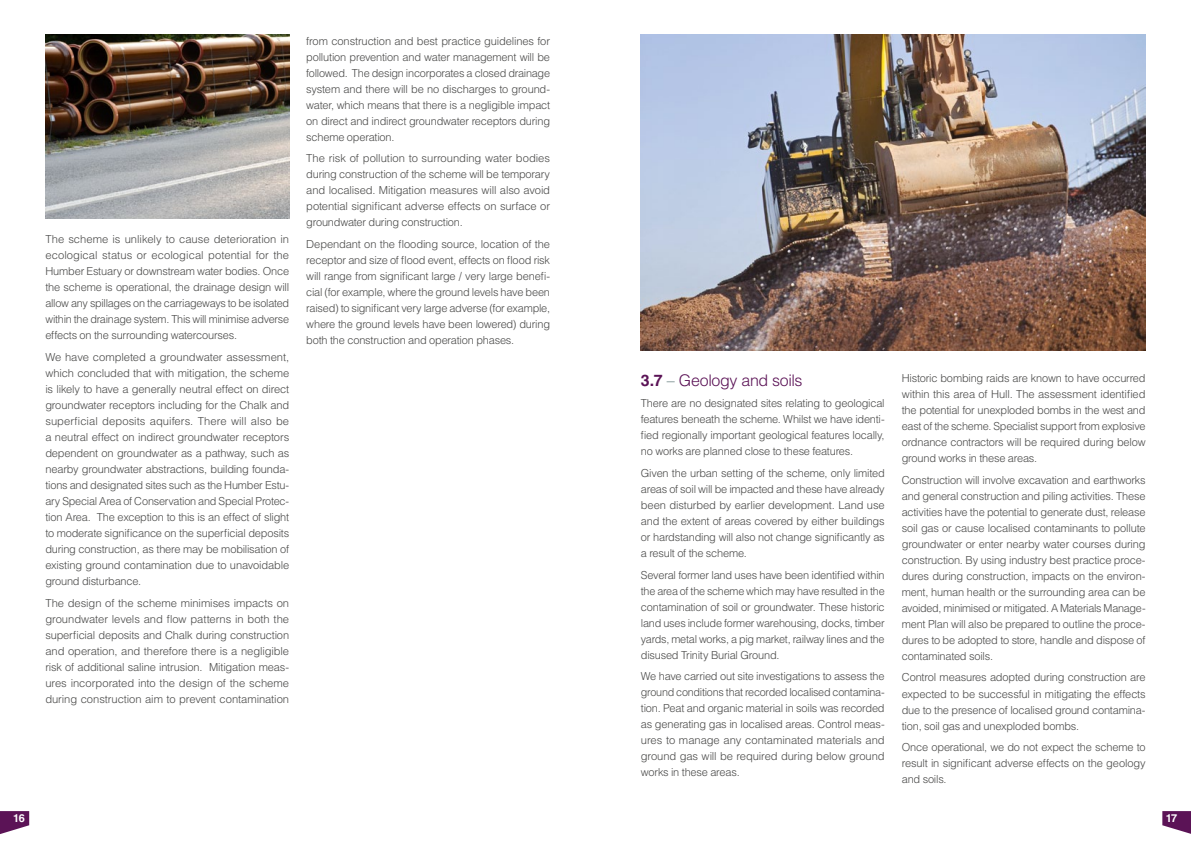
<style>
.page{position:relative;width:1191px;height:842px;background:#fff}
.page>*{position:absolute;margin:0;border:0;box-sizing:border-box;transform-origin:0 0}
.t1{font:300 16px "Helvetica LT Std";letter-spacing:-.02em;color:#5b1356}
.t2{font:300 11px/16px "Helvetica LT Std";letter-spacing:-.02em;color:#4a4a49;text-align:justify}
.t3{font:700 11px "Helvetica LT Std";color:#fff}
.s1{font-weight:700}
.s2{color:#688181}
</style>
<div class="page">
<img style="left:45px;top:34px;width:244px;height:184px">
<img style="left:641px;top:34px;width:504px;height:316px">
<svg style="left:0;top:811px;width:29px;height:23px"></svg>
<svg style="left:1162px;top:811px;width:29px;height:23px"></svg>
<p class="t2" style="left:45px;top:231px;width:245px">The scheme is unlikely to cause deterioration in ecological status or ecological potential for the Humber Estuary or downstream water bodies. Once the scheme is operational, the drainage design will allow any spillages on the carriageways to be isolated within the drainage system. This will minimise adverse effects on the surrounding watercourses.</p>
<p class="t2" style="left:45px;top:349px;width:245px">We have completed a groundwater assessment, which concluded that with mitigation, the scheme is likely to have a generally neutral effect on direct groundwater receptors including for the Chalk and superficial deposits aquifers. There will also be a neutral effect on indirect groundwater receptors dependent on groundwater as a pathway, such as nearby groundwater abstractions, building founda&shy;tions and designated sites such as the Humber Estu&shy;ary Special Area of Conservation and Special Protec&shy;tion Area. The exception to this is an effect of slight to moderate significance on the superficial deposits during construction, as there may be mobilisation of existing ground contamination due to unavoidable ground disturbance.</p>
<p class="t2" style="left:45px;top:595px;width:245px">The design of the scheme minimises impacts on groundwater levels and flow patterns in both the superficial deposits and Chalk during construction and operation, and therefore there is a negligible risk of additional saline intrusion. Mitigation meas&shy;ures incorporated into the design of the scheme during construction aim to prevent contamination</p>
<p class="t2" style="left:306px;top:33px;width:245px">from construction and best practice guidelines for pollution prevention and water management will be followed. The design incorporates a closed drainage system and there will be no discharges to ground&shy;water, which means that there is a negligible impact on direct and indirect groundwater receptors during scheme operation.</p>
<p class="t2" style="left:306px;top:150px;width:245px">The risk of pollution to surrounding water bodies during construction of the scheme will be temporary and localised. Mitigation measures will also avoid potential significant adverse effects on surface or groundwater during construction.</p>
<p class="t2" style="left:306px;top:236px;width:245px">Dependant on the flooding source, location of the receptor and size of flood event, effects on flood risk will range from significant large / very large benefi&shy;cial (for example, where the ground levels have been raised) to significant very large adverse (for example, where the ground levels have been lowered) during both the construction and operation phases.</p>
<h1 class="t1" style="left:641px;top:370px;width:163px"><span class="s1">3.7</span> <span class="s2">–</span> Geology and soils</h1>
<p class="t2" style="left:641px;top:395px;width:245px">There are no designated sites relating to geological features beneath the scheme. Whilst we have identi&shy;fied regionally important geological features locally, no works are planned close to these features.</p>
<p class="t2" style="left:641px;top:465px;width:245px">Given the urban setting of the scheme, only limited areas of soil will be impacted and these have already been disturbed by earlier development. Land use and the extent of areas covered by either buildings or hardstanding will also not change significantly as a result of the scheme.</p>
<p class="t2" style="left:641px;top:567px;width:245px">Several former land uses have been identified within the area of the scheme which may have resulted in the contamination of soil or groundwater. These historic land uses include former warehousing, docks, timber yards, metal works, a pig market, railway lines and the disused Trinity Burial Ground.</p>
<p class="t2" style="left:641px;top:668px;width:245px">We have carried out site investigations to assess the ground conditions that recorded localised contamina&shy;tion. Peat and organic material in soils was recorded as generating gas in localised areas. Control meas&shy;ures to manage any contaminated materials and ground gas will be required during below ground works in these areas.</p>
<p class="t2" style="left:901px;top:370px;width:245px">Historic bombing raids are known to have occurred within this area of Hull. The assessment identified the potential for unexploded bombs in the west and east of the scheme. Specialist support from explosive ordnance contractors will be required during below ground works in these areas.</p>
<p class="t2" style="left:901px;top:472px;width:245px">Construction will involve excavation and earthworks and general construction and piling activities. These activities have the potential to generate dust, release soil gas or cause localised contaminants to pollute groundwater or enter nearby water courses during construction. By using industry best practice proce&shy;dures during construction, impacts on the environ&shy;ment, human health or the surrounding area can be avoided, minimised or mitigated. A Materials Manage&shy;ment Plan will also be prepared to outline the proce&shy;dures to be adopted to store, handle and dispose of contaminated soils.</p>
<p class="t2" style="left:901px;top:669px;width:245px">Control measures adopted during construction are expected to be successful in mitigating the effects due to the presence of localised ground contamina&shy;tion, soil gas and unexploded bombs.</p>
<p class="t2" style="left:901px;top:739px;width:245px">Once operational, we do not expect the scheme to result in significant adverse effects on the geology and soils.</p>
<p class="t3" style="left:13px;top:812px;width:13px">16</p>
<p class="t3" style="left:1165px;top:812px;width:13px">17</p>
</div>
